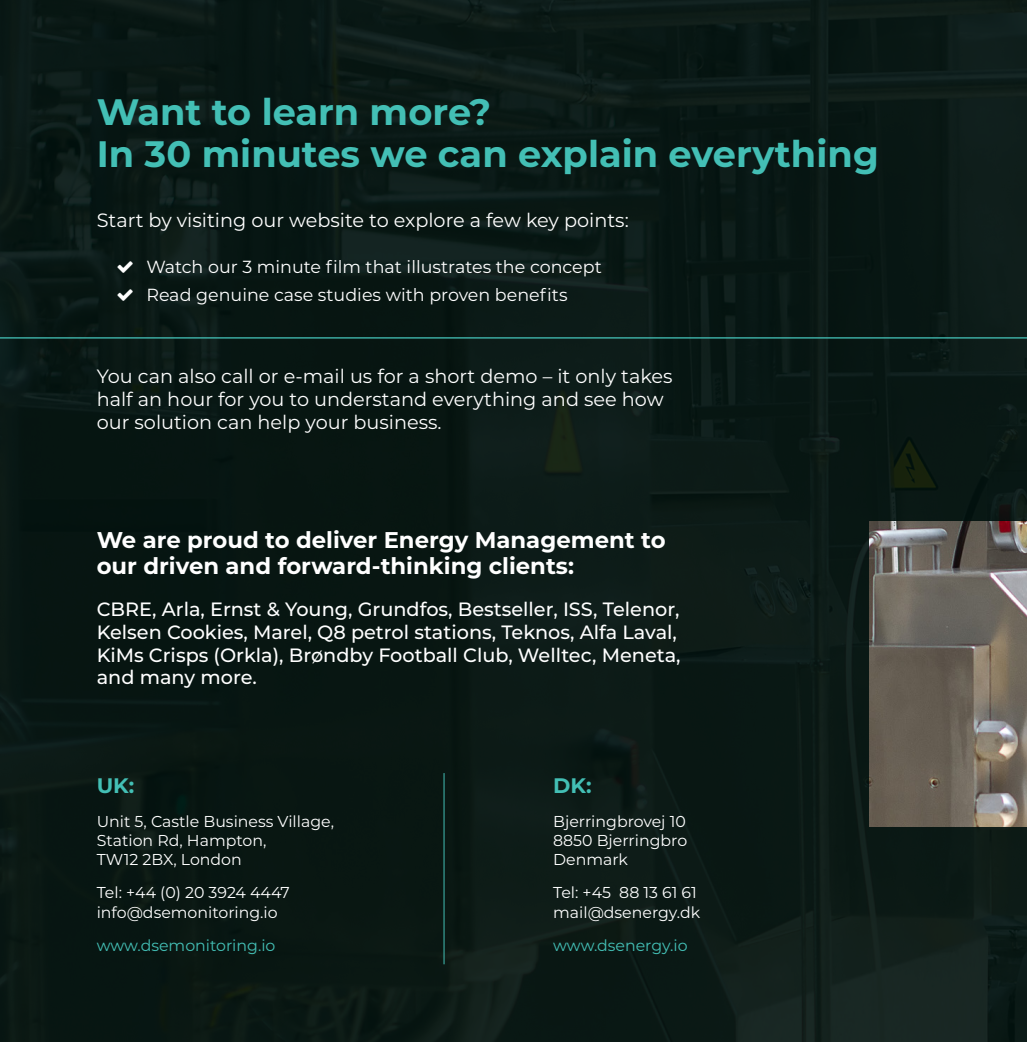
<style>
.page{position:relative;width:1027px;height:1042px;background:#091814}
.page>*{position:absolute;margin:0;border:0;box-sizing:border-box;transform-origin:0 0}
.t1{font:700 36.75px/42px "Montserrat";color:#43bfb5}
.t2{font:700 22.75px/26.2px "Montserrat";color:#fff}
.t3{font:700 21px "Montserrat";color:#43bfb5}
.t4{font:19.25px/22.8px "Montserrat";color:#fff}
.t5{font:500 19.25px/22.8px "Montserrat";color:#fff}
.t6{font:17.5px/28.3px "Montserrat";color:#fff}
.t7{font:15.75px/19.2px "Montserrat";color:#fff}
.t8{font:15.75px "Montserrat";color:#43bfb5}
</style>
<div class="page">
<hr style="left:0;top:337px;width:1027px;height:1px;background:#43bfb5">
<hr style="left:444px;top:773px;width:1px;height:191px;background:#43bfb5">
<img style="left:869px;top:521px;width:158px;height:306px">
<h1 class="t1" style="left:97px;top:89px;width:783px">Want to learn more?<br>In 30 minutes we can explain everything</h1>
<p class="t4" style="left:97px;top:208px;width:533px">Start by visiting our website to explore a few key points:</p>
<p class="t6" style="left:146px;top:252px;width:457px">Watch our 3 minute film that illustrates the concept<br>Read genuine case studies with proven benefits</p>
<p class="t4" style="left:97px;top:364px;width:577px">You can also call or e-mail us for a short demo – it only takes half an hour for you to understand everything and see how our solution can help your business.</p>
<p class="t2" style="left:97px;top:525px;width:570px">We are proud to deliver Energy Management to our driven and forward-thinking clients:</p>
<p class="t5" style="left:97px;top:597px;width:585px">CBRE, Arla, Ernst &amp; Young, Grundfos, Bestseller, ISS, Telenor, Kelsen Cookies, Marel, Q8 petrol stations, Teknos, Alfa Laval, KiMs Crisps (Orkla), Brøndby Football Club, Welltec, Meneta, and many more.</p>
<p class="t3" style="left:97px;top:771px;width:39px">UK:</p>
<p class="t7" style="left:97px;top:811px;width:239px">Unit 5, Castle Business Village,<br>Station Rd, Hampton,<br>TW12 2BX, London</p>
<p class="t7" style="left:97px;top:882px;width:195px">Tel: +44 (0) 20 3924 4447 info@dsemonitoring.io</p>
<p class="t8" style="left:97px;top:934px;width:180px">www.dsemonitoring.io</p>
<p class="t3" style="left:553px;top:771px;width:40px">DK:</p>
<p class="t7" style="left:553px;top:811px;width:136px;text-align:justify">Bjerringbrovej 10<br>8850 Bjerringbro Denmark</p>
<p class="t7" style="left:553px;top:882px;width:149px">Tel: +45 88 13 61 61 mail@dsenergy.dk</p>
<p class="t8" style="left:553px;top:934px;width:136px">www.dsenergy.io</p>
</div>
